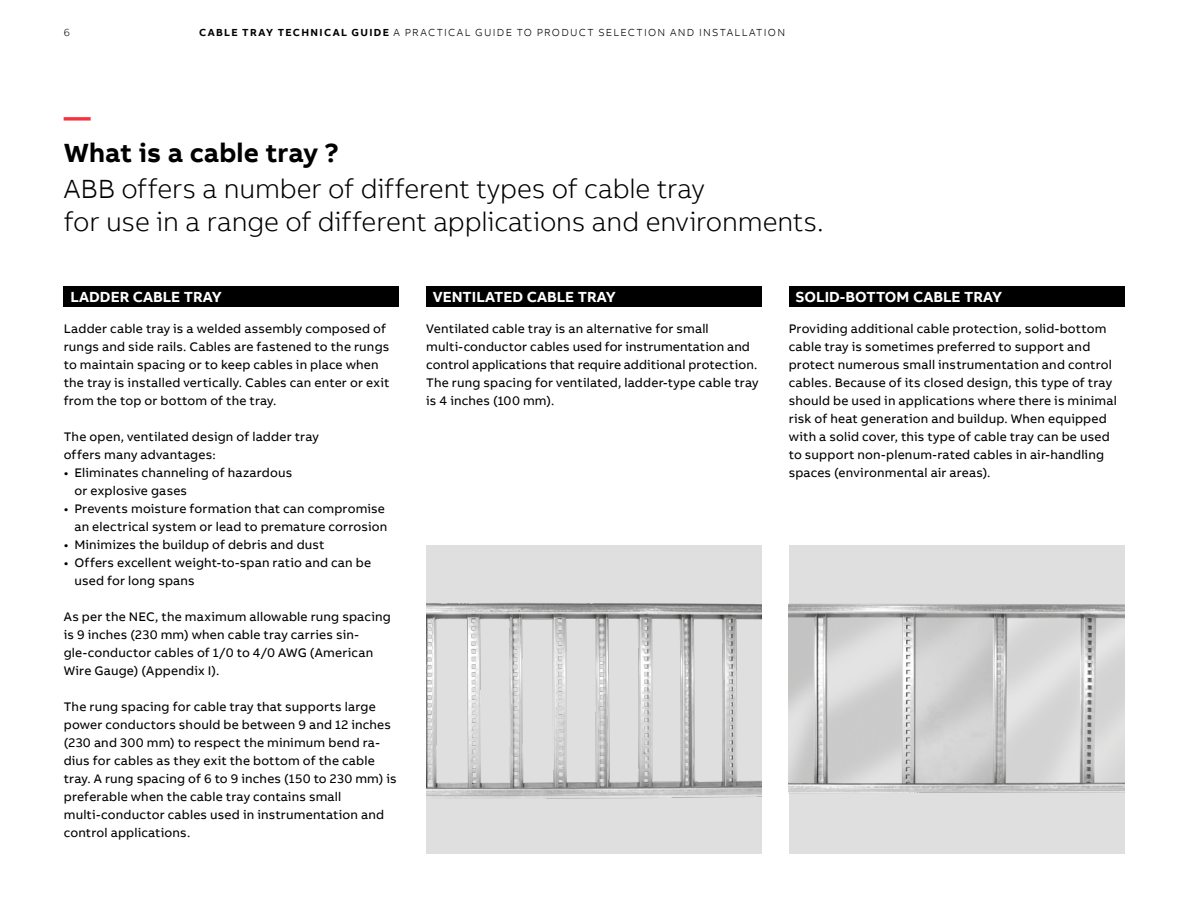
<style>
.page{position:relative;width:1188px;height:918px;background:#fff}
.page>*{position:absolute;margin:0;border:0;box-sizing:border-box;transform-origin:0 0}
.t1{font:300 27px/33px "AB Bvoice";letter-spacing:-.005em;color:#000}
.t2{font:700 27px "AB Bvoice";color:#000}
.t3{font:700 27px "AB Bvoice";color:#f5343f}
.t4{font:700 15px "AB Bvoice";color:#fff}
.t5{font:12.75px/18px "AB Bvoice";letter-spacing:.015em;color:#000}
.t6{font:300 10.5px "AB Bvoice";letter-spacing:.12em;color:#000}
.s1{font-weight:700}
</style>
<div class="page">
<img style="left:789px;top:546px;width:335px;height:308px">
<img style="left:426px;top:551px;width:336px;height:303px">
<div style="left:64px;top:287px;width:335px;height:20px;background:#000"></div>
<div style="left:426px;top:287px;width:336px;height:20px;background:#000"></div>
<div style="left:789px;top:287px;width:335px;height:20px;background:#000"></div>
<p class="t6" style="left:64px;top:26px;width:8px">6</p>
<p class="t6" style="left:199px;top:26px;width:588px"><span class="s1">CABLE TRAY TECHNICAL GUIDE</span> A PRACTICAL GUIDE TO PRODUCT SELECTION AND INSTALLATION</p>
<h1 class="t3" style="left:64px;top:100px;width:28px">—</h1>
<h1 class="t2" style="left:64px;top:136px;width:277px">What is a cable tray ?</h1>
<h1 class="t1" style="left:64px;top:172px;width:762px">ABB offers a number of different types of cable tray<br>for use in a range of different applications and environments.</h1>
<p class="t4" style="left:70px;top:287px;width:153px">LADDER CABLE TRAY</p>
<p class="t4" style="left:433px;top:287px;width:185px">VENTILATED CABLE TRAY</p>
<p class="t4" style="left:796px;top:287px;width:208px">SOLID-BOTTOM CABLE TRAY</p>
<p class="t5" style="left:64px;top:320px;width:327px">Ladder cable tray is a welded assembly composed of rungs and side rails. Cables are fastened to the rungs to maintain spacing or to keep cables in place when the tray is installed vertically. Cables can enter or exit from the top or bottom of the tray.</p>
<p class="t5" style="left:64px;top:428px;width:257px">The open, ventilated design of ladder tray offers many advantages:</p>
<p class="t5" style="left:74px;top:464px;width:219px;text-indent:-11px">• Eliminates channeling of hazardous or explosive gases</p>
<p class="t5" style="left:64px;top:500px;width:325px;text-align:right">• Prevents moisture formation that can compromise an electrical system or lead to premature corrosion</p>
<p class="t5" style="left:64px;top:536px;width:262px">• Minimizes the buildup of debris and dust</p>
<p class="t5" style="left:74px;top:554px;width:298px;text-indent:-11px">• Offers excellent weight-to-span ratio and can be used for long spans</p>
<p class="t5" style="left:64px;top:608px;width:329px">As per the NEC, the maximum allowable rung spacing is 9 inches (230 mm) when cable tray carries sin&shy;gle-conductor cables of 1/0 to 4/0 AWG (American Wire Gauge) (Appendix I).</p>
<p class="t5" style="left:64px;top:698px;width:334px">The rung spacing for cable tray that supports large power conductors should be between 9 and 12 inches (230 and 300 mm) to respect the minimum bend ra&shy;dius for cables as they exit the bottom of the cable tray. A rung spacing of 6 to 9 inches (150 to 230 mm) is preferable when the cable tray contains small multi-conductor cables used in instrumentation and control applications.</p>
<p class="t5" style="left:426px;top:320px;width:334px">Ventilated cable tray is an alternative for small multi-conductor cables used for instrumentation and control applications that require additional protection.<br>The rung spacing for ventilated, ladder-type cable tray is 4 inches (100 mm).</p>
<p class="t5" style="left:789px;top:320px;width:330px">Providing additional cable protection, solid-bottom cable tray is sometimes preferred to support and protect numerous small instrumentation and control cables. Because of its closed design, this type of tray should be used in applications where there is minimal risk of heat generation and buildup. When equipped with a solid cover, this type of cable tray can be used to support non-plenum-rated cables in air-handling spaces (environmental air areas).</p>
</div>
